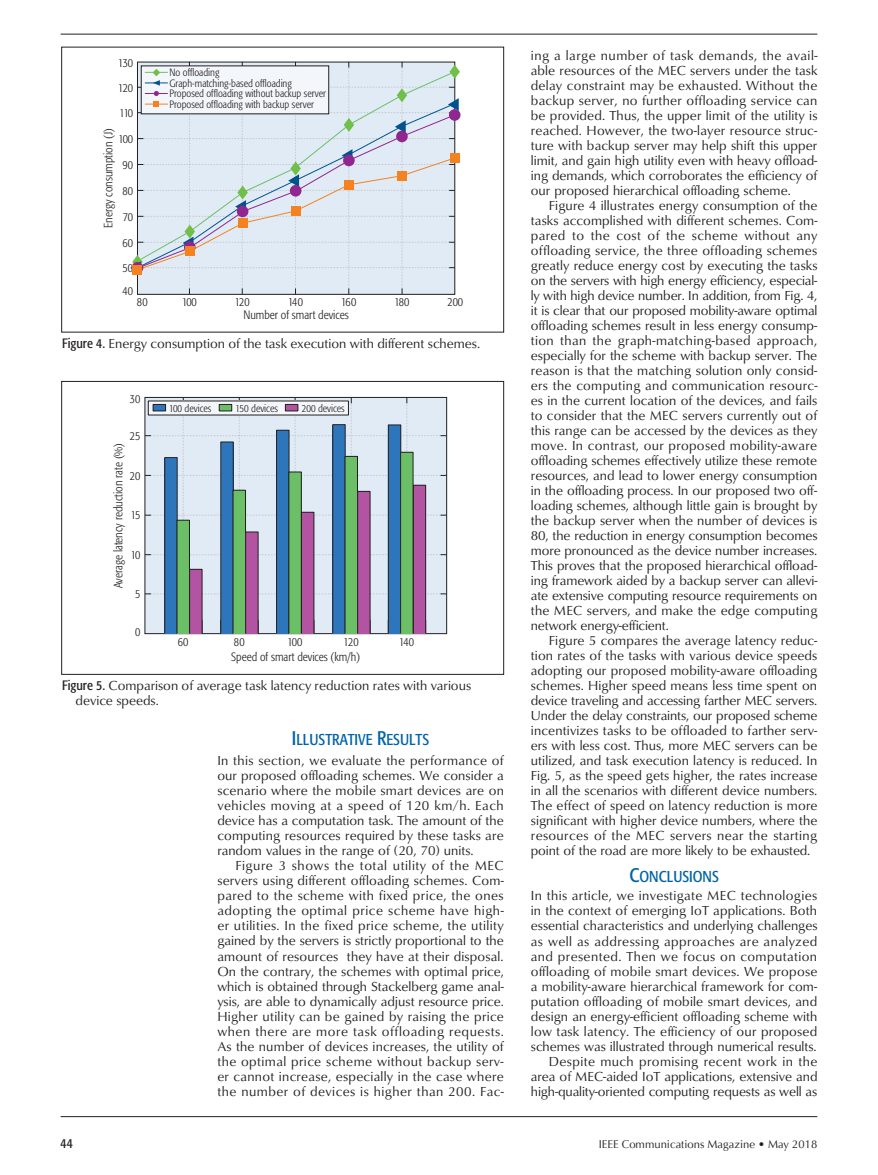
<style>
.page{position:relative;width:878px;height:1175px;background:#fff}
.page>*{position:absolute;margin:0;border:0;box-sizing:border-box;transform-origin:0 0}
.t1{font:15.6px "Formata Condensed SC800";color:#0163a7}
.t2{font:13.5px/15px "Classico URW";letter-spacing:.005em;color:#231f20;text-align:justify}
.t3{font:13.5px "Formata Condensed SC800";color:#231f20}
.t4{font:300 condensed 12px/23.4px "Formata";color:#231f20}
.t5{font:11.25px "Optima";color:#231f20}
.t6{font:300 condensed 10.5px/10.5px "Formata";color:#231f20}
.s1{font-family:"Formata";font-stretch:condensed}
.s2{font-size:19.5px}
</style>
<div class="page">
<hr style="left:61px;top:34px;width:756px;height:1px;background:#231f20">
<hr style="left:61px;top:1115px;width:756px;height:1px;background:#231f20">
<svg style="left:130px;top:62px;width:330px;height:232px;background:#dbe3eb"></svg>
<svg style="left:145px;top:397px;width:301px;height:236px;background:#a3b3ce"></svg>
<div style="left:148px;top:401px;width:200px;height:14px;background:#f3f7fb"></div>
<div style="left:153px;top:404px;width:12px;height:7px;background:#2e76bc"></div>
<div style="left:153px;top:404px;width:13px;height:7px;border:1px solid #231f20"></div>
<div style="left:219px;top:404px;width:13px;height:7px;background:#6bc067"></div>
<div style="left:219px;top:404px;width:13px;height:7px;border:1px solid #231f20"></div>
<div style="left:285px;top:404px;width:13px;height:7px;background:#b254a1"></div>
<div style="left:285px;top:404px;width:13px;height:7px;border:1px solid #231f20"></div>
<div style="left:400px;top:452px;width:13px;height:181px;background:#6bc067"></div>
<div style="left:400px;top:452px;width:13px;height:181px;border:1px solid #231f20"></div>
<div style="left:61px;top:381px;width:442px;height:293px;border:1px solid #231f20"></div>
<p class="t4" style="left:118px;top:51px;width:16px">130</p>
<p class="t4" style="left:118px;top:76px;width:16px">120</p>
<p class="t4" style="left:119px;top:101px;width:15px">110</p>
<p class="t4" style="left:97px;top:228px;width:101px;rotate:-90deg">Energy consumption (J)</p>
<p class="t4" style="left:118px;top:127px;width:16px">100</p>
<p class="t4" style="left:122px;top:153px;width:12px">90</p>
<p class="t4" style="left:122px;top:179px;width:12px">80</p>
<p class="t4" style="left:123px;top:205px;width:12px">70</p>
<p class="t4" style="left:122px;top:231px;width:12px">60</p>
<p class="t4" style="left:122px;top:256px;width:12px">50<br>40</p>
<p class="t6" style="left:169px;top:67px;width:158px">No offloading<br>Graph-matching-based offloading Proposed offloading without backup server Proposed offloading with backup server</p>
<p class="t4" style="left:137px;top:290px;width:12px">80</p>
<p class="t4" style="left:182px;top:290px;width:16px">100</p>
<p class="t4" style="left:235px;top:290px;width:16px">120</p>
<p class="t4" style="left:288px;top:290px;width:16px">140</p>
<p class="t4" style="left:341px;top:290px;width:16px">160</p>
<p class="t4" style="left:394px;top:290px;width:16px">180</p>
<p class="t4" style="left:447px;top:290px;width:17px">200</p>
<p class="t4" style="left:243px;top:303px;width:107px">Number of smart devices</p>
<p class="t2" style="left:62px;top:335px;width:419px"><span class="s1">Figure 4.</span> Energy consumption of the task execution with different schemes.</p>
<p class="t4" style="left:130px;top:387px;width:12px">30</p>
<p class="t4" style="left:130px;top:424px;width:12px">25</p>
<p class="t4" style="left:107px;top:588px;width:147px;rotate:-90deg">Average latency reduction rate (%)</p>
<p class="t4" style="left:130px;top:464px;width:12px">20</p>
<p class="t4" style="left:131px;top:503px;width:11px">15</p>
<p class="t4" style="left:131px;top:543px;width:11px">10</p>
<p class="t4" style="left:135px;top:582px;width:7px">5</p>
<p class="t4" style="left:135px;top:620px;width:7px">0</p>
<p class="t6" style="left:169px;top:402px;width:43px">100 devices</p>
<p class="t6" style="left:235px;top:402px;width:44px">150 devices</p>
<p class="t6" style="left:302px;top:402px;width:44px">200 devices</p>
<p class="t4" style="left:178px;top:630px;width:12px">60</p>
<p class="t4" style="left:234px;top:630px;width:12px">80</p>
<p class="t4" style="left:287px;top:630px;width:16px">100</p>
<p class="t4" style="left:343px;top:630px;width:16px">120</p>
<p class="t4" style="left:399px;top:630px;width:16px">140</p>
<p class="t4" style="left:231px;top:644px;width:130px">Speed of smart devices (km/h)</p>
<p class="t2" style="left:76px;top:677px;width:397px;text-indent:-14px"><span class="s1">Figure 5.</span> Comparison of average task latency reduction rates with various device speeds.</p>
<p class="t1" style="left:292px;top:730px;width:139px"><span class="s2">I</span>LLUSTRATIVE <span class="s2">R</span>ESULTS</p>
<p class="t2" style="left:217px;top:752px;width:288px">In this section, we evaluate the performance of our proposed offloading schemes. We consider a scenario where the mobile smart devices are on vehicles moving at a speed of 120 km/h. Each device has a computation task. The amount of the computing resources required by these tasks are random values in the range of (20, 70) units.</p>
<p class="t2" style="left:217px;top:857px;width:288px;text-indent:18px">Figure 3 shows the total utility of the MEC servers using different offloading schemes. Com&shy;pared to the scheme with fixed price, the ones adopting the optimal price scheme have high&shy;er utilities. In the fixed price scheme, the utility gained by the servers is strictly proportional to the amount of resources they have at their disposal.<br>On the contrary, the schemes with optimal price, which is obtained through Stackelberg game anal&shy;ysis, are able to dynamically adjust resource price.<br>Higher utility can be gained by raising the price when there are more task offloading requests.<br>As the number of devices increases, the utility of the optimal price scheme without backup serv&shy;er cannot increase, especially in the case where the number of devices is higher than 200. Fac-</p>
<p class="t2" style="left:530px;top:47px;width:288px">ing a large number of task demands, the avail&shy;able resources of the MEC servers under the task delay constraint may be exhausted. Without the backup server, no further offloading service can be provided. Thus, the upper limit of the utility is reached. However, the two-layer resource struc&shy;ture with backup server may help shift this upper limit, and gain high utility even with heavy offload&shy;ing demands, which corroborates the efficiency of our proposed hierarchical offloading scheme.</p>
<p class="t2" style="left:530px;top:197px;width:288px;text-indent:18px">Figure 4 illustrates energy consumption of the tasks accomplished with different schemes. Com&shy;pared to the cost of the scheme without any offloading service, the three offloading schemes greatly reduce energy cost by executing the tasks on the servers with high energy efficiency, especial&shy;ly with high device number. In addition, from Fig. 4, it is clear that our proposed mobility-aware optimal offloading schemes result in less energy consump&shy;tion than the graph-matching-based approach, especially for the scheme with backup server. The reason is that the matching solution only consid&shy;ers the computing and communication resourc&shy;es in the current location of the devices, and fails to consider that the MEC servers currently out of this range can be accessed by the devices as they move. In contrast, our proposed mobility-aware offloading schemes effectively utilize these remote resources, and lead to lower energy consumption in the offloading process. In our proposed two off&shy;loading schemes, although little gain is brought by the backup server when the number of devices is 80, the reduction in energy consumption becomes more pronounced as the device number increases.<br>This proves that the proposed hierarchical offload&shy;ing framework aided by a backup server can allevi&shy;ate extensive computing resource requirements on the MEC servers, and make the edge computing network energy-efficient.</p>
<p class="t2" style="left:530px;top:632px;width:288px;text-indent:18px">Figure 5 compares the average latency reduc&shy;tion rates of the tasks with various device speeds adopting our proposed mobility-aware offloading schemes. Higher speed means less time spent on device traveling and accessing farther MEC servers.<br>Under the delay constraints, our proposed scheme incentivizes tasks to be offloaded to farther serv&shy;ers with less cost. Thus, more MEC servers can be utilized, and task execution latency is reduced. In Fig. 5, as the speed gets higher, the rates increase in all the scenarios with different device numbers.<br>The effect of speed on latency reduction is more significant with higher device numbers, where the resources of the MEC servers near the starting point of the road are more likely to be exhausted.</p>
<p class="t1" style="left:629px;top:867px;width:91px"><span class="s2">C</span>ONCLUSIONS</p>
<p class="t2" style="left:530px;top:887px;width:288px;text-align:right">In this article, we investigate MEC technologies in the context of emerging IoT applications. Both essential characteristics and underlying challenges as well as addressing approaches are analyzed and presented. Then we focus on computation offloading of mobile smart devices. We propose a mobility-aware hierarchical framework for com&shy;putation offloading of mobile smart devices, and design an energy-efficient offloading scheme with low task latency. The efficiency of our proposed schemes was illustrated through numerical results.<br>Despite much promising recent work in the area of MEC-aided IoT applications, extensive and high-quality-oriented computing requests as well as</p>
<p class="t3" style="left:61px;top:1134px;width:14px">44</p>
<p class="t5" style="left:598px;top:1137px;width:220px">IEEE Communications Magazine • May 2018</p>
</div>
